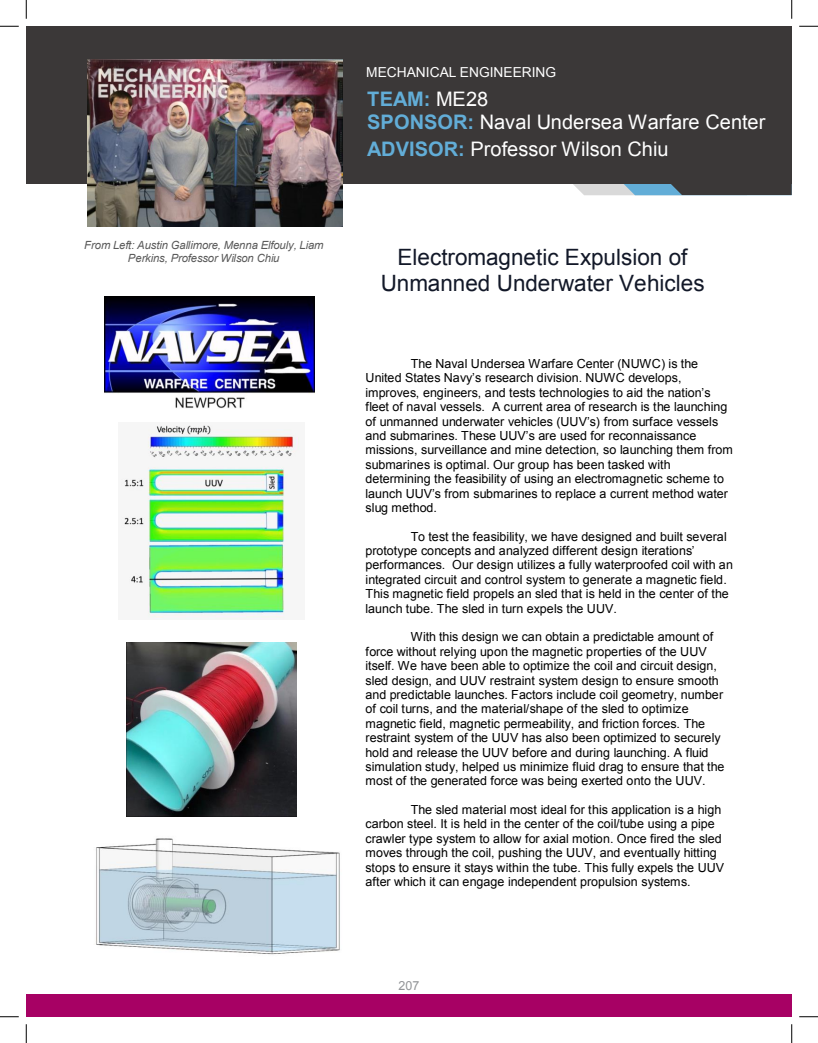
<style>
.page{position:relative;width:818px;height:1043px;background:#fff}
.page>*{position:absolute;margin:0;border:0;box-sizing:border-box;transform-origin:0 0}
.t1{font:22.5px/26px "Arial";color:#121828;text-align:center}
.t2{font:20px/23.1px "Arial";color:#fff}
.t3{font:13.75px "Arial";letter-spacing:.005em;color:#fff}
.t4{font:12.5px/14.4px "Arial";color:#000}
.t5{font:12.5px "Arial";color:#939598}
.t6{font:italic 11.25px/13.1px "Arial";color:#595959;text-align:center}
.s1{font-weight:700;color:#62add7}
</style>
<div class="page">
<div style="left:26px;top:993px;width:765px;height:23px;background:#a70164"></div>
<svg style="left:573px;top:184px;width:218px;height:11px;background:#6d7b84"></svg>
<div style="left:26px;top:26px;width:765px;height:158px;background:#3b3838"></div>
<img style="left:87px;top:59px;width:255px;height:168px">
<img style="left:104px;top:296px;width:211px;height:113px">
<img style="left:96px;top:838px;width:244px;height:117px">
<img style="left:127px;top:642px;width:170px;height:174px">
<img style="left:121px;top:425px;width:179px;height:194px">
<svg style="left:0;top:25px;width:19px;height:2px"></svg>
<svg style="left:799px;top:25px;width:19px;height:2px"></svg>
<svg style="left:0;top:1016px;width:19px;height:1px"></svg>
<svg style="left:799px;top:1016px;width:19px;height:1px"></svg>
<svg style="left:25px;top:0;width:2px;height:19px"></svg>
<svg style="left:25px;top:1024px;width:2px;height:18px"></svg>
<svg style="left:791px;top:0;width:1px;height:19px"></svg>
<svg style="left:791px;top:1024px;width:1px;height:18px"></svg>
<p class="t3" style="left:366px;top:63px;width:191px">MECHANICAL ENGINEERING</p>
<h2 class="t2" style="left:367px;top:88px;width:400px"><span class="s1">TEAM:</span> ME28<br><span class="s1">SPONSOR:</span> Naval Undersea Warfare Center</h2>
<h2 class="t2" style="left:367px;top:137px;width:303px"><span class="s1">ADVISOR:</span> Professor Wilson Chiu</h2>
<p class="t6" style="left:84px;top:238px;width:241px">From Left: Austin Gallimore, Menna Elfouly, Liam<br>Perkins, Professor Wilson Chiu</p>
<h1 class="t1" style="left:380px;top:244px;width:325px">Electromagnetic Expulsion of<br>Unmanned Underwater Vehicles</h1>
<p class="t4" style="left:365px;top:356px;width:369px;text-indent:45px">The Naval Undersea Warfare Center (NUWC) is the United States Navy’s research division. NUWC develops, improves, engineers, and tests technologies to aid the nation’s fleet of naval vessels. A current area of research is the launching of unmanned underwater vehicles (UUV’s) from surface vessels and submarines. These UUV’s are used for reconnaissance missions, surveillance and mine detection, so launching them from submarines is optimal. Our group has been tasked with determining the feasibility of using an electromagnetic scheme to launch UUV’s from submarines to replace a current method water slug method.</p>
<p class="t4" style="left:365px;top:529px;width:369px;text-indent:45px">To test the feasibility, we have designed and built several prototype concepts and analyzed different design iterations’ performances. Our design utilizes a fully waterproofed coil with an integrated circuit and control system to generate a magnetic field.<br>This magnetic field propels an sled that is held in the center of the launch tube. The sled in turn expels the UUV.</p>
<p class="t4" style="left:365px;top:630px;width:360px;text-indent:45px">With this design we can obtain a predictable amount of force without relying upon the magnetic properties of the UUV itself. We have been able to optimize the coil and circuit design, sled design, and UUV restraint system design to ensure smooth and predictable launches. Factors include coil geometry, number of coil turns, and the material/shape of the sled to optimize magnetic field, magnetic permeability, and friction forces. The restraint system of the UUV has also been optimized to securely hold and release the UUV before and during launching. A fluid simulation study, helped us minimize fluid drag to ensure that the most of the generated force was being exerted onto the UUV.</p>
<p class="t4" style="left:365px;top:802px;width:360px;text-indent:45px">The sled material most ideal for this application is a high carbon steel. It is held in the center of the coil/tube using a pipe crawler type system to allow for axial motion. Once fired the sled moves through the coil, pushing the UUV, and eventually hitting stops to ensure it stays within the tube. This fully expels the UUV after which it can engage independent propulsion systems.</p>
<p class="t5" style="left:398px;top:977px;width:22px">207</p>
</div>
